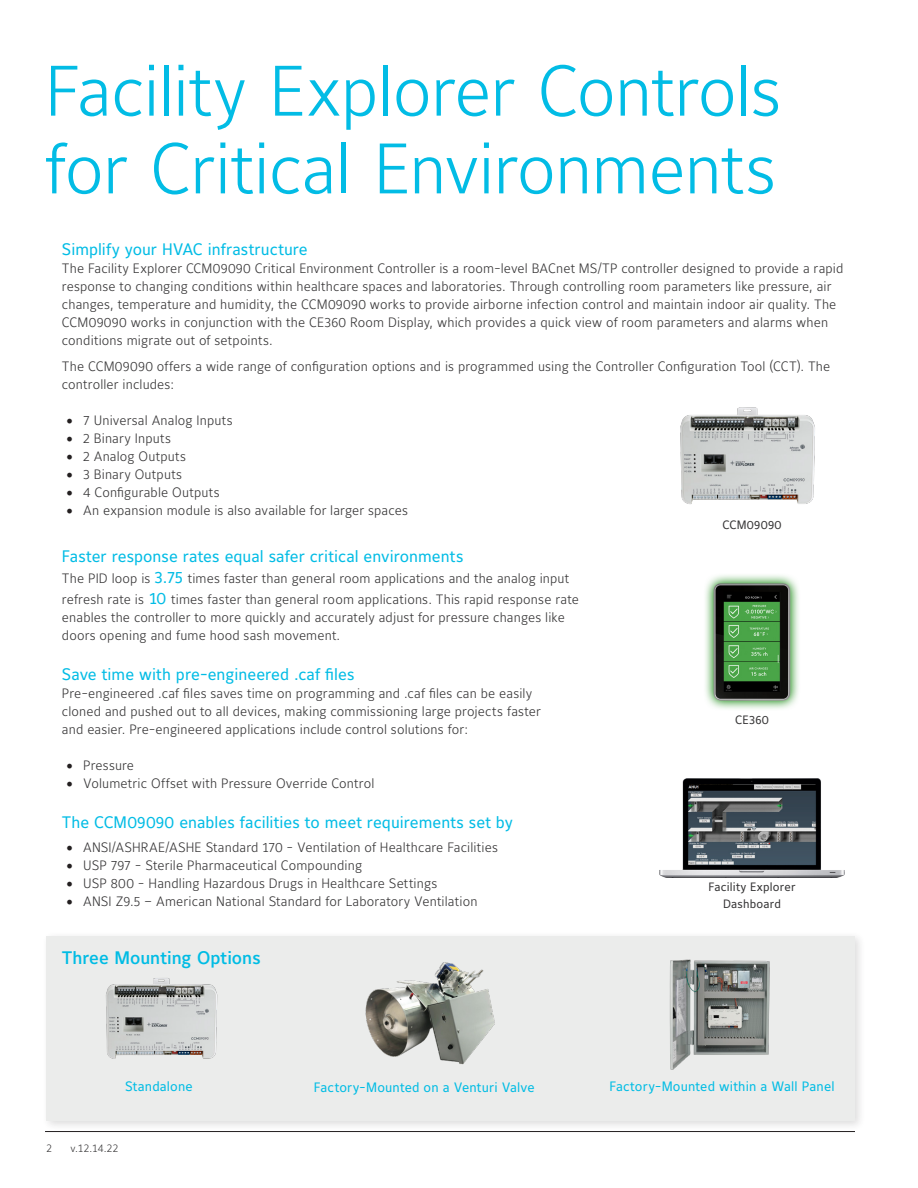
<style>
.page{position:relative;width:918px;height:1188px;background:#fff}
.page>*{position:absolute;margin:0;border:0;box-sizing:border-box;transform-origin:0 0}
.t1{font:300 70.65px/77.7px "Maurea Jci Lf ML";letter-spacing:-.015em;color:#02bce5}
.t2{font:500 18px "Maurea Jci Lf ML";color:#00bce4}
.t3{font:16.5px "Maurea Jci Lf ML";color:#02bce5}
.body_copy{font:300 13.5px/18px "Maurea Jci Lf ML";letter-spacing:.01em;color:#363536}
.t4{font:13.5px "Maurea Jci Lf ML";letter-spacing:.01em;color:#00bce4}
.Bullets{font:12px/16.5px "Maurea Jci Lf ML";letter-spacing:.015em;color:#363536;text-align:center}
.t5{font:300 10.5px "Maurea Jci Tf ML";color:#363536}
.s1{font-family:"Minion Pro";font-weight:400;font-size:18px;color:#231f20}
.s2{font-weight:400;font-size:16.5px;color:#02bce5}
</style>
<div class="page">
<div style="left:41px;top:931px;width:825px;height:201px;background:#231f20;opacity:.25"></div>
<div style="left:46px;top:936px;width:809px;height:185px;background:#ebeceb"></div>
<img style="left:106px;top:978px;width:112px;height:81px">
<img style="left:365px;top:962px;width:130px;height:103px">
<img style="left:669px;top:959px;width:101px;height:111px">
<img style="left:680px;top:407px;width:135px;height:97px">
<img style="left:660px;top:778px;width:184px;height:99px">
<img style="left:705px;top:575px;width:94px;height:134px">
<hr style="left:45px;top:1131px;width:810px;height:1px;background:#231f20">
<p class="t1" style="left:45px;top:51px;width:738px">Facility Explorer Controls for Critical Environments</p>
<p class="t3" style="left:62px;top:239px;width:247px">Simplify your HVAC infrastructure</p>
<p class="body_copy" style="left:62px;top:259px;width:783px">The Facility Explorer CCM09090 Critical Environment Controller is a room-level BACnet MS/TP controller designed to provide a rapid response to changing conditions within healthcare spaces and laboratories. Through controlling room parameters like pressure, air changes, temperature and humidity, the CCM09090 works to provide airborne infection control and maintain indoor air quality. The CCM09090 works in conjunction with the CE360 Room Display, which provides a quick view of room parameters and alarms when conditions migrate out of setpoints.</p>
<p class="body_copy" style="left:62px;top:357px;width:770px">The CCM09090 offers a wide range of configuration options and is programmed using the Controller Configuration Tool (CCT). The controller includes:</p>
<p class="body_copy" style="left:66px;top:411px;width:168px"><span class="s1">•</span> 7 Universal Analog Inputs</p>
<p class="body_copy" style="left:66px;top:429px;width:106px"><span class="s1">•</span> 2 Binary Inputs</p>
<p class="body_copy" style="left:66px;top:447px;width:121px"><span class="s1">•</span> 2 Analog Outputs</p>
<p class="body_copy" style="left:66px;top:465px;width:117px"><span class="s1">•</span> 3 Binary Outputs</p>
<p class="body_copy" style="left:66px;top:483px;width:155px"><span class="s1">•</span> 4 Configurable Outputs</p>
<p class="body_copy" style="left:66px;top:501px;width:343px"><span class="s1">•</span> An expansion module is also available for larger spaces</p>
<p class="Bullets" style="left:722px;top:516px;width:61px">CCM09090</p>
<p class="t3" style="left:62px;top:546px;width:403px">Faster response rates equal safer critical environments</p>
<p class="body_copy" style="left:62px;top:567px;width:518px;line-height:21px">The PID loop is <span class="s2">3.75</span> times faster than general room applications and the analog input refresh rate is <span class="s2">10</span> times faster than general room applications. This rapid response rate</p>
<p class="body_copy" style="left:62px;top:608px;width:504px">enables the controller to more quickly and accurately adjust for pressure changes like doors opening and fume hood sash movement.</p>
<p class="t3" style="left:62px;top:664px;width:294px">Save time with pre-engineered .caf files</p>
<p class="body_copy" style="left:62px;top:684px;width:480px">Pre-engineered .caf files saves time on programming and .caf files can be easily cloned and pushed out to all devices, making commissioning large projects faster and easier. Pre-engineered applications include control solutions for:</p>
<p class="body_copy" style="left:66px;top:756px;width:69px"><span class="s1">•</span> Pressure</p>
<p class="body_copy" style="left:66px;top:774px;width:310px"><span class="s1">•</span> Volumetric Offset with Pressure Override Control</p>
<p class="t3" style="left:62px;top:813px;width:452px">The CCM09090 enables facilities to meet requirements set by</p>
<p class="body_copy" style="left:66px;top:838px;width:433px"><span class="s1">•</span> ANSI/ASHRAE/ASHE Standard 170 - Ventilation of Healthcare Facilities</p>
<p class="body_copy" style="left:66px;top:856px;width:297px"><span class="s1">•</span> USP 797 - Sterile Pharmaceutical Compounding</p>
<p class="body_copy" style="left:66px;top:874px;width:373px"><span class="s1">•</span> USP 800 - Handling Hazardous Drugs in Healthcare Settings</p>
<p class="body_copy" style="left:66px;top:892px;width:413px"><span class="s1">•</span> ANSI Z9.5 – American National Standard for Laboratory Ventilation</p>
<p class="t2" style="left:62px;top:947px;width:200px">Three Mounting Options</p>
<p class="Bullets" style="left:735px;top:711px;width:35px">CE360</p>
<p class="Bullets" style="left:709px;top:879px;width:88px">Facility Explorer<br>Dashboard</p>
<p class="t4" style="left:125px;top:1078px;width:69px">Standalone</p>
<p class="t4" style="left:314px;top:1079px;width:222px">Factory-Mounted on a Venturi Valve</p>
<p class="t4" style="left:610px;top:1078px;width:227px">Factory-Mounted within a Wall Panel</p>
<p class="t5" style="left:46px;top:1142px;width:7px">2</p>
<p class="t5" style="left:71px;top:1142px;width:50px">v.12.14.22</p>
</div>
